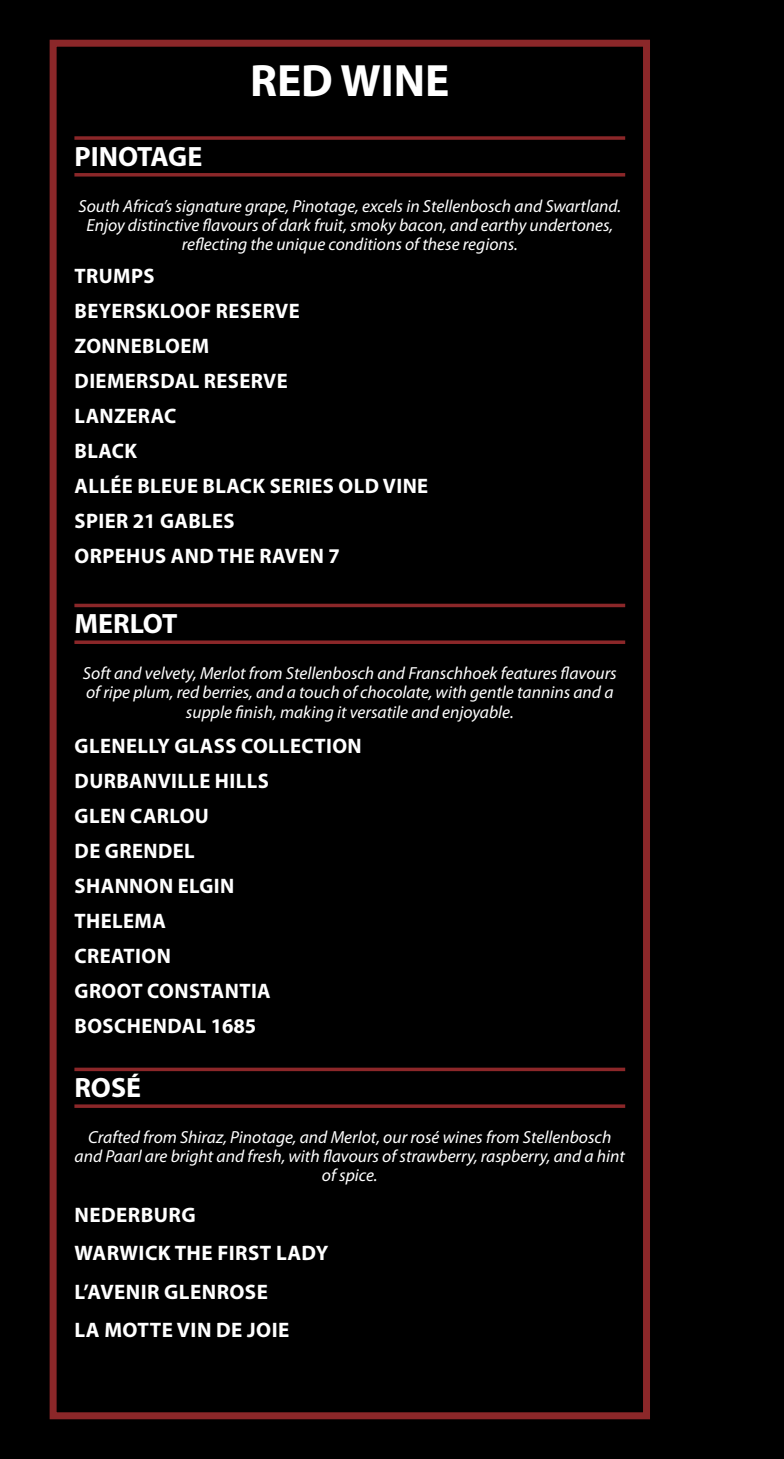
<style>
.page{position:relative;width:784px;height:1459px;background:#fff}
.page>*{position:absolute;margin:0;border:0;box-sizing:border-box;transform-origin:0 0}
.Sub_Heading_Sub{font:700 45.5px "Myriad Pro";color:#fff}
.t1{font:700 28px "Myriad Pro";color:#fff}
.Sub_Heading_Sub-2{font:700 21px "Myriad Pro";letter-spacing:.02em;color:#fff}
.latest_description{font:italic 17.5px/19.2px "Myriad Pro";color:#fff;text-align:center}
</style>
<div class="page">
<div style="left:0;top:0;width:784px;height:1458px;background:#000"></div>
<div style="left:50px;top:40px;width:600px;height:1379px;border:7px solid #8b2729"></div>
<svg style="left:74px;top:136px;width:551px;height:4px;background:#792123"></svg>
<hr style="left:74px;top:173px;width:551px;height:3px;background:#8b2729">
<svg style="left:74px;top:603px;width:551px;height:4px;background:#711f21"></svg>
<svg style="left:74px;top:640px;width:551px;height:4px;background:#792123"></svg>
<svg style="left:74px;top:1067px;width:551px;height:4px;background:#742022"></svg>
<hr style="left:74px;top:1104px;width:551px;height:3px;background:#8b2729">
<p class="Sub_Heading_Sub" style="left:250px;top:51px;width:201px">RED WINE</p>
<p class="t1" style="left:74px;top:138px;width:129px">PINOTAGE</p>
<p class="latest_description" style="left:78px;top:196px;width:544px">South Africa’s signature grape, Pinotage, excels in Stellenbosch and Swartland.<br>Enjoy distinctive flavours of dark fruit, smoky bacon, and earthy undertones, reflecting the unique conditions of these regions.</p>
<p class="Sub_Heading_Sub-2" style="left:75px;top:262px;width:81px">TRUMPS</p>
<p class="Sub_Heading_Sub-2" style="left:75px;top:297px;width:227px">BEYERSKLOOF RESERVE</p>
<p class="Sub_Heading_Sub-2" style="left:75px;top:332px;width:136px">ZONNEBLOEM</p>
<p class="Sub_Heading_Sub-2" style="left:75px;top:367px;width:215px">DIEMERSDAL RESERVE</p>
<p class="Sub_Heading_Sub-2" style="left:75px;top:402px;width:103px">LANZERAC</p>
<p class="Sub_Heading_Sub-2" style="left:75px;top:437px;width:64px">BLACK</p>
<p class="Sub_Heading_Sub-2" style="left:75px;top:472px;width:355px">ALLÉE BLEUE BLACK SERIES OLD VINE</p>
<p class="Sub_Heading_Sub-2" style="left:75px;top:507px;width:161px">SPIER 21 GABLES</p>
<p class="Sub_Heading_Sub-2" style="left:75px;top:542px;width:267px">ORPEHUS AND THE RAVEN 7</p>
<p class="t1" style="left:74px;top:606px;width:105px">MERLOT</p>
<p class="latest_description" style="left:83px;top:663px;width:535px">Soft and velvety, Merlot from Stellenbosch and Franschhoek features flavours of ripe plum, red berries, and a touch of chocolate, with gentle tannins and a supple finish, making it versatile and enjoyable.</p>
<p class="Sub_Heading_Sub-2" style="left:75px;top:731px;width:289px">GLENELLY GLASS COLLECTION</p>
<p class="Sub_Heading_Sub-2" style="left:75px;top:766px;width:196px">DURBANVILLE HILLS</p>
<p class="Sub_Heading_Sub-2" style="left:75px;top:801px;width:136px">GLEN CARLOU</p>
<p class="Sub_Heading_Sub-2" style="left:75px;top:836px;width:122px">DE GRENDEL</p>
<p class="Sub_Heading_Sub-2" style="left:75px;top:871px;width:161px">SHANNON ELGIN</p>
<p class="Sub_Heading_Sub-2" style="left:75px;top:906px;width:93px">THELEMA</p>
<p class="Sub_Heading_Sub-2" style="left:75px;top:941px;width:98px">CREATION</p>
<p class="Sub_Heading_Sub-2" style="left:75px;top:976px;width:198px">GROOT CONSTANTIA</p>
<p class="Sub_Heading_Sub-2" style="left:75px;top:1011px;width:183px">BOSCHENDAL 1685</p>
<p class="t1" style="left:74px;top:1069px;width:68px">ROSÉ</p>
<p class="latest_description" style="left:75px;top:1127px;width:552px">Crafted from Shiraz, Pinotage, and Merlot, our rosé wines from Stellenbosch and Paarl are bright and fresh, with flavours of strawberry, raspberry, and a hint of spice.</p>
<p class="Sub_Heading_Sub-2" style="left:75px;top:1200px;width:123px">NEDERBURG</p>
<p class="Sub_Heading_Sub-2" style="left:75px;top:1239px;width:255px">WARWICK THE FIRST LADY</p>
<p class="Sub_Heading_Sub-2" style="left:75px;top:1277px;width:195px">L’AVENIR GLENROSE</p>
<p class="Sub_Heading_Sub-2" style="left:75px;top:1316px;width:216px">LA MOTTE VIN DE JOIE</p>
</div>
